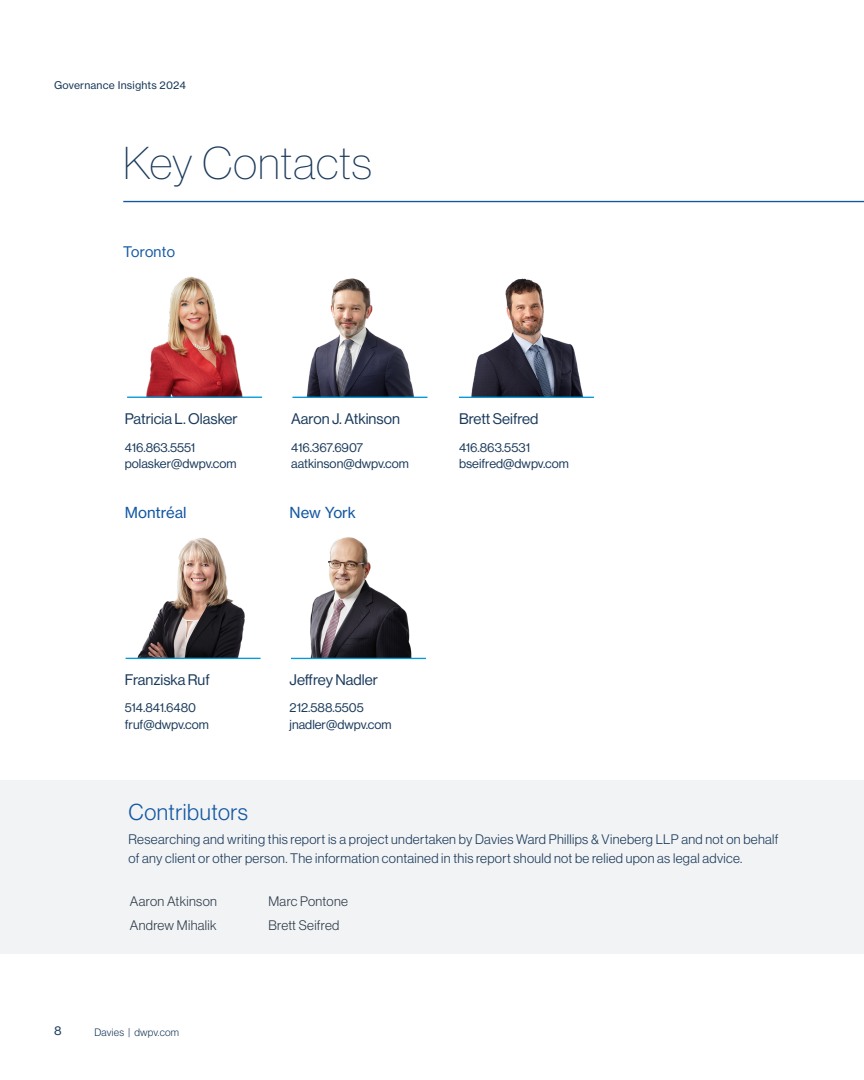
<style>
.page{position:relative;width:864px;height:1080px;background:#fff}
.page>*{position:absolute;margin:0;border:0;box-sizing:border-box;transform-origin:0 0}
.Page_Heading_30_34{font:45px "N Haas Grotesk DS Std 25 Th";letter-spacing:.015em;color:#1a3a5b}
.Body_Copy_9_12_5{font:22.5px "N Haas Grotesk DS Std 45 Lt";letter-spacing:.025em;color:#1358a3}
.Large_Body_Text_12_14_5{font:15px "N Haas Grotesk DS Std 55 Rg";color:#1a3a5b}
.Body_Copy_9_12_5-2{font:15px "N Haas Grotesk TX Std 55 Rg";color:#1358a3}
.Body_Copy_9_12_5-3{font:15px "N Haas Grotesk DS Std 55 Rg";letter-spacing:.015em;color:#1358a3}
.Body_Copy_9_12_5-4{font:13.5px/19.2px "N Haas Grotesk DS Std 45 Lt";letter-spacing:.025em;color:#1a3a5b}
.Body_Copy_9_12_5-5{font:13.5px "N Haas Grotesk DS Std 45 Lt";letter-spacing:.025em;color:#2d3b4a}
.Body_Copy_9_12_5-6{font:12.75px/16.5px "N Haas Grotesk DS Std 55 Rg";color:#1a3a5b}
.t1{font:12px "N Haas Grotesk TX Std 55 Rg";color:#1a3a5b}
.t2{font:10.5px "N Haas Grotesk TX Std 55 Rg";letter-spacing:.015em;color:#1a3a5b}
.t3{font:10.5px "N Haas Grotesk DS Std 45 Lt";letter-spacing:.025em;color:#1a3a5b}
</style>
<div class="page">
<img style="left:459px;top:278px;width:135px;height:119px">
<hr style="left:123px;top:201px;width:741px;height:1px;background:#1358a3">
<img style="left:125px;top:538px;width:136px;height:120px">
<img style="left:291px;top:537px;width:134px;height:121px">
<img style="left:130px;top:276px;width:128px;height:121px">
<hr style="left:127px;top:397px;width:135px;height:1px;background:#069ad9">
<img style="left:292px;top:278px;width:128px;height:119px">
<hr style="left:292px;top:397px;width:135px;height:1px;background:#069ad9">
<hr style="left:459px;top:397px;width:135px;height:1px;background:#069ad9">
<hr style="left:126px;top:658px;width:135px;height:1px;background:#069ad9">
<hr style="left:291px;top:658px;width:135px;height:1px;background:#069ad9">
<div style="left:0;top:780px;width:864px;height:173px;background:#f2f3f4"></div>
<p class="t2" style="left:54px;top:79px;width:133px">Governance Insights 2024</p>
<p class="Page_Heading_30_34" style="left:123px;top:138px;width:250px">Key Contacts</p>
<p class="Body_Copy_9_12_5-3" style="left:123px;top:244px;width:53px">Toronto</p>
<p class="Large_Body_Text_12_14_5" style="left:125px;top:411px;width:114px">Patricia L. Olasker</p>
<p class="Body_Copy_9_12_5-6" style="left:125px;top:439px;width:113px">416.863.5551 polasker@dwpv.com</p>
<p class="Body_Copy_9_12_5-2" style="left:125px;top:504px;width:63px">Montréal</p>
<p class="Large_Body_Text_12_14_5" style="left:291px;top:411px;width:110px">Aaron J. Atkinson</p>
<p class="Body_Copy_9_12_5-6" style="left:291px;top:439px;width:119px">416.367.6907 aatkinson@dwpv.com</p>
<p class="Body_Copy_9_12_5-2" style="left:290px;top:504px;width:68px">New York</p>
<p class="Large_Body_Text_12_14_5" style="left:459px;top:411px;width:81px">Brett Seifred</p>
<p class="Body_Copy_9_12_5-6" style="left:459px;top:439px;width:111px">416.863.5531 bseifred@dwpv.com</p>
<p class="Large_Body_Text_12_14_5" style="left:125px;top:671px;width:86px">Franziska Ruf</p>
<p class="Body_Copy_9_12_5-6" style="left:125px;top:700px;width:86px">514.841.6480 fruf@dwpv.com</p>
<p class="Body_Copy_9_12_5" style="left:129px;top:799px;width:121px">Contributors</p>
<p class="Large_Body_Text_12_14_5" style="left:290px;top:671px;width:90px">Jeffrey Nadler</p>
<p class="Body_Copy_9_12_5-6" style="left:290px;top:700px;width:103px">212.588.5505 jnadler@dwpv.com</p>
<p class="Body_Copy_9_12_5-4" style="left:129px;top:830px;width:651px">Researching and writing this report is a project undertaken by Davies Ward Phillips &amp; Vineberg LLP and not on behalf of any client or other person. The information contained in this report should not be relied upon as legal advice.</p>
<p class="Body_Copy_9_12_5-5" style="left:130px;top:894px;width:88px">Aaron Atkinson</p>
<p class="Body_Copy_9_12_5-5" style="left:130px;top:918px;width:88px">Andrew Mihalik</p>
<p class="Body_Copy_9_12_5-5" style="left:268px;top:894px;width:81px">Marc Pontone</p>
<p class="Body_Copy_9_12_5-5" style="left:268px;top:918px;width:73px">Brett Seifred</p>
<p class="t1" style="left:54px;top:1024px;width:9px">8</p>
<p class="t3" style="left:94px;top:1026px;width:86px">Davies | dwpv.com</p>
</div>
